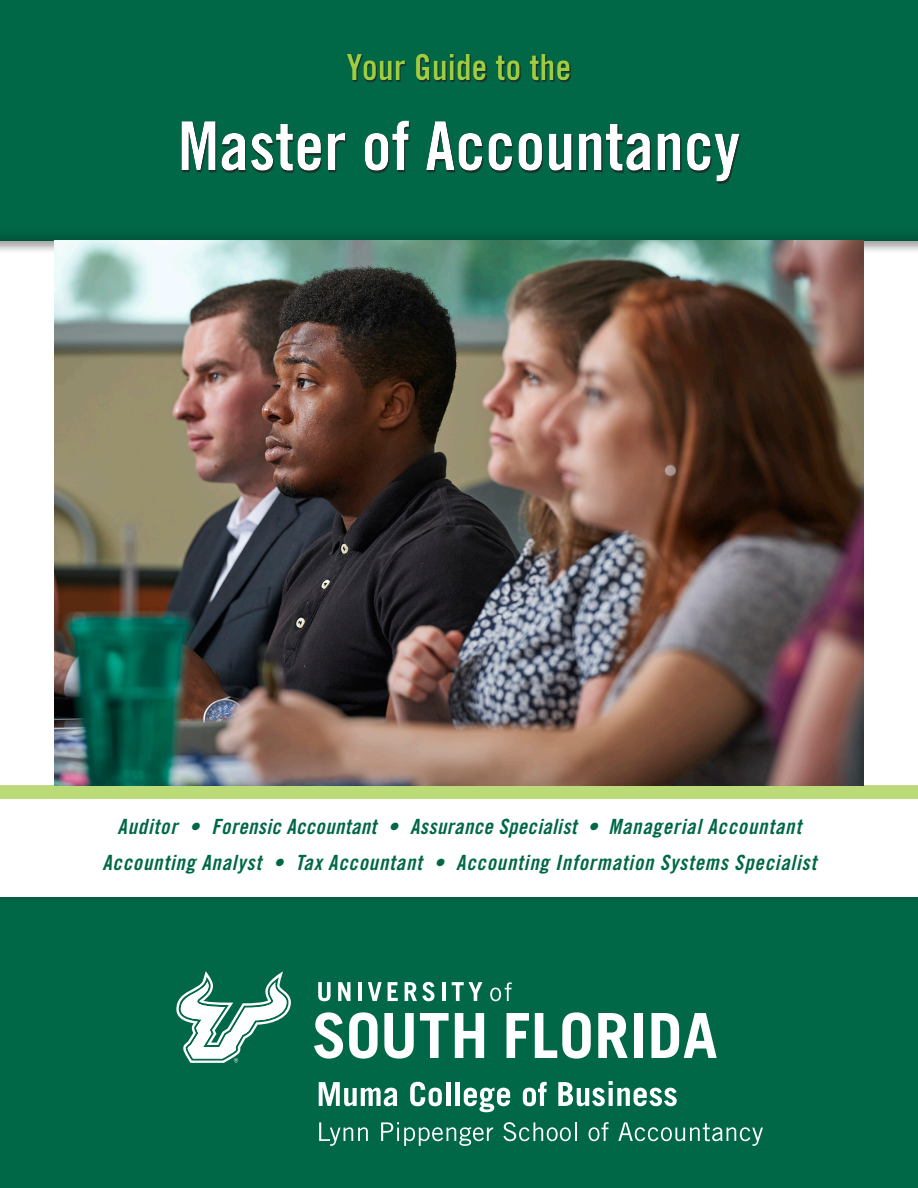
<style>
.page{position:relative;width:918px;height:1188px;background:#fff}
.page>*{position:absolute;margin:0;border:0;box-sizing:border-box;transform-origin:0 0}
.t1{font:67.5px "Trade Gothic LT Std Bd Cn 20";color:#fff}
.t2{font:36px "Trade Gothic LT Std Bd Cn 20";color:#9ccb3b}
.t3{font:21px "Trade Gothic LT Std Bd Cn 20 Obl";letter-spacing:.04em;color:#006847}
.t4{font:21px "Trade Gothic LT Std Bd Cn 20 Obl";letter-spacing:.02em;color:#006847}
</style>
<div class="page">
<svg style="left:0;top:785px;width:918px;height:14px;background:#b4d275"></svg>
<div style="left:0;top:890px;width:918px;height:298px;background:#006847"></div>
<div style="left:0;top:799px;width:918px;height:97px;background:#fff"></div>
<div style="left:0;top:0;width:918px;height:240px;background:#006847"></div>
<div style="left:43px;top:43px;width:822px;height:162px;background:#231f20;opacity:.25"></div>
<svg style="left:319px;top:1082px;width:78px;height:24px"></svg>
<svg style="left:410px;top:1082px;width:32px;height:24px"></svg>
<hr style="left:446px;top:1082px;width:4px;height:24px;background:#fff">
<div style="left:455px;top:1082px;width:5px;height:24px;background:#fff"></div>
<svg style="left:464px;top:1088px;width:46px;height:24px"></svg>
<svg style="left:523px;top:1082px;width:24px;height:24px"></svg>
<svg style="left:558px;top:1081px;width:119px;height:25px"></svg>
<svg style="left:318px;top:982px;width:13px;height:19px"></svg>
<svg style="left:338px;top:982px;width:12px;height:19px"></svg>
<hr style="left:358px;top:982px;width:4px;height:19px;background:#fff">
<svg style="left:368px;top:982px;width:14px;height:19px"></svg>
<svg style="left:388px;top:982px;width:10px;height:19px"></svg>
<svg style="left:405px;top:982px;width:30px;height:19px"></svg>
<hr style="left:442px;top:982px;width:3px;height:19px;background:#fff">
<svg style="left:452px;top:982px;width:30px;height:19px"></svg>
<svg style="left:490px;top:982px;width:22px;height:19px"></svg>
<svg style="left:314px;top:1012px;width:29px;height:47px"></svg>
<svg style="left:349px;top:1012px;width:29px;height:47px"></svg>
<svg style="left:384px;top:1013px;width:30px;height:46px"></svg>
<svg style="left:420px;top:1013px;width:29px;height:45px"></svg>
<svg style="left:455px;top:1013px;width:29px;height:45px"></svg>
<svg style="left:507px;top:1013px;width:22px;height:45px"></svg>
<svg style="left:535px;top:1012px;width:56px;height:47px"></svg>
<svg style="left:598px;top:1013px;width:30px;height:45px"></svg>
<div style="left:634px;top:1013px;width:9px;height:45px;background:#fff"></div>
<svg style="left:651px;top:1013px;width:66px;height:45px"></svg>
<svg style="left:176px;top:971px;width:115px;height:92px"></svg>
<svg style="left:319px;top:1122px;width:49px;height:24px"></svg>
<svg style="left:381px;top:1122px;width:112px;height:24px"></svg>
<svg style="left:503px;top:1122px;width:74px;height:19px"></svg>
<svg style="left:589px;top:1122px;width:20px;height:19px"></svg>
<svg style="left:618px;top:1122px;width:145px;height:24px"></svg>
<img style="left:54px;top:240px;width:810px;height:545px">
<h2 class="t2" style="left:346px;top:45px;width:227px">Your Guide to the</h2>
<h1 class="t1" style="left:178px;top:105px;width:564px">Master of Accountancy</h1>
<p class="t4" style="left:118px;top:814px;width:685px">Auditor • Forensic Accountant • Assurance Specialist • Managerial Accountant</p>
<p class="t3" style="left:102px;top:850px;width:716px">Accounting Analyst • Tax Accountant • Accounting Information Systems Specialist</p>
</div>
